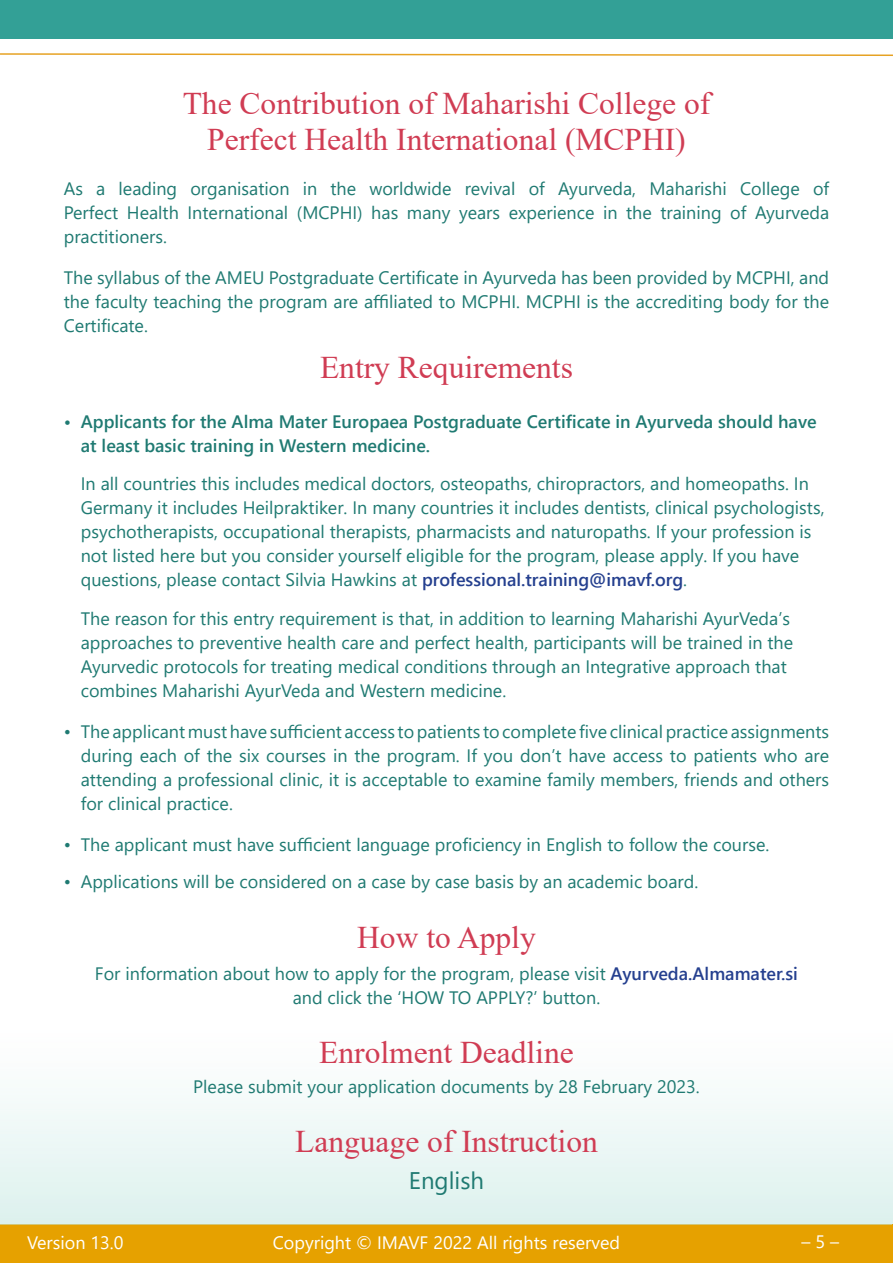
<style>
.page{position:relative;width:893px;height:1263px;background:#fff}
.page>*{position:absolute;margin:0;border:0;box-sizing:border-box;transform-origin:0 0}
.t1{font:31.5px/36px "Times New Roman";color:#d03c53;text-align:center}
.t2{font:24px "Segoe UI";color:#1f7a72}
.t3{font:18px/24px "Segoe UI";color:#1f7a72;text-align:justify}
.t4{font:600 18px/24px "Segoe UI";color:#1f7a72}
.t5{font:18px "Segoe UI";color:#fff}
.s1{font-weight:600;color:#25408f}
</style>
<div class="page">
<div style="left:0;top:0;width:893px;height:38px;background:#33a096"></div>
<img style="left:0;top:1101px;width:893px;height:162px">
<svg style="left:0;top:53px;width:893px;height:3px"></svg>
<img style="left:892px;top:1225px;width:1px;height:38px">
<h1 class="t1" style="left:183px;top:84px;width:529px">The Contribution of Maharishi College of<br>Perfect Health International (MCPHI)</h1>
<p class="t3" style="left:64px;top:175px;width:767px">As a leading organisation in the worldwide revival of Ayurveda, Maharishi College of Perfect Health International (MCPHI) has many years experience in the training of Ayurveda practitioners.</p>
<p class="t3" style="left:64px;top:264px;width:767px">The syllabus of the AMEU Postgraduate Certificate in Ayurveda has been provided by MCPHI, and the faculty teaching the program are affiliated to MCPHI. MCPHI is the accrediting body for the Certificate.</p>
<h1 class="t1" style="left:320px;top:349px;width:254px">Entry Requirements</h1>
<p class="t4" style="left:81px;top:408px;width:737px;text-indent:-17px">• Applicants for the Alma Mater Europaea Postgraduate Certificate in Ayurveda should have at least basic training in Western medicine.</p>
<p class="t3" style="left:81px;top:470px;width:745px;text-align:left">In all countries this includes medical doctors, osteopaths, chiropractors, and homeopaths. In Germany it includes Heilpraktiker. In many countries it includes dentists, clinical psychologists, psychotherapists, occupational therapists, pharmacists and naturopaths. If your profession is not listed here but you consider yourself eligible for the program, please apply. If you have questions, please contact Silvia Hawkins at <span class="s1">professional.training@imavf.org</span>.</p>
<p class="t3" style="left:81px;top:605px;width:714px;text-align:left">The reason for this entry requirement is that, in addition to learning Maharishi AyurVeda’s approaches to preventive health care and perfect health, participants will be trained in the Ayurvedic protocols for treating medical conditions through an Integrative approach that combines Maharishi AyurVeda and Western medicine.</p>
<p class="t3" style="left:81px;top:718px;width:750px;text-indent:-17px">• The applicant must have sufficient access to patients to complete five clinical practice assignments during each of the six courses in the program. If you don’t have access to patients who are attending a professional clinic, it is acceptable to examine family members, friends and others for clinical practice.</p>
<p class="t3" style="left:64px;top:831px;width:707px">• The applicant must have sufficient language proficiency in English to follow the course.</p>
<p class="t3" style="left:64px;top:868px;width:636px">• Applications will be considered on a case by case basis by an academic board.</p>
<h1 class="t1" style="left:357px;top:918px;width:180px">How to Apply</h1>
<p class="t3" style="left:95px;top:960px;width:704px;text-align:center">For information about how to apply for the program, please visit <span class="s1">Ayurveda.Almamater.si </span>and click the ‘HOW TO APPLY?’ button.</p>
<h1 class="t1" style="left:319px;top:1034px;width:256px">Enrolment Deadline</h1>
<p class="t3" style="left:193px;top:1073px;width:508px">Please submit your application documents by 28 February 2023.</p>
<h1 class="t1" style="left:295px;top:1123px;width:304px">Language of Instruction</h1>
<h2 class="t2" style="left:409px;top:1158px;width:77px">English</h2>
<p class="t5" style="left:27px;top:1225px;width:98px">Version 13.0</p>
<p class="t5" style="left:273px;top:1225px;width:349px">Copyright © IMAVF 2022 All rights reserved</p>
<p class="t5" style="left:801px;top:1224px;width:39px">– 5 –</p>
</div>
